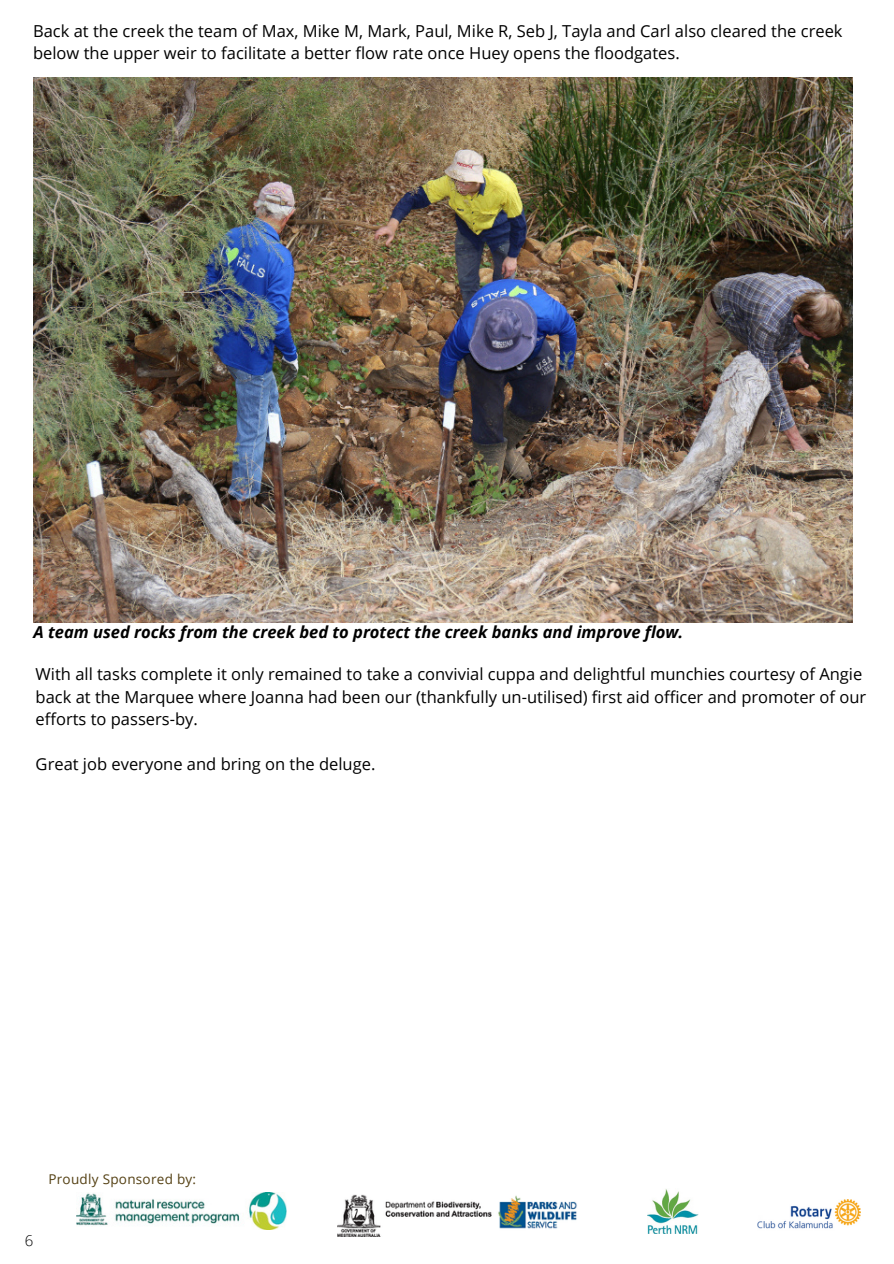
<style>
.page{position:relative;width:894px;height:1264px;background:#fff}
.page>*{position:absolute;margin:0;border:0;box-sizing:border-box;transform-origin:0 0}
.t1{font:16.5px/22.5px "Open Sans";color:#000}
.t2{font:italic 700 16.5px "Open Sans";color:#000}
.t3{font:300 15px "Open Sans";color:#000}
.t4{font:13.5px "Open Sans";letter-spacing:.02em;color:#544013}
</style>
<div class="page">
<img style="left:33px;top:77px;width:819px;height:546px">
<img style="left:647px;top:1189px;width:51px;height:44px">
<img style="left:76px;top:1192px;width:211px;height:37px">
<img style="left:757px;top:1199px;width:103px;height:30px">
<img style="left:337px;top:1194px;width:240px;height:42px">
<h1 class="t1" style="left:33px;top:19px;width:810px">Back at the creek the team of Max, Mike M, Mark, Paul, Mike R, Seb J, Tayla and Carl also cleared the creek below the upper weir to facilitate a better flow rate once Huey opens the floodgates.</h1>
<h2 class="t2" style="left:33px;top:621px;width:651px">A team used rocks from the creek bed to protect the creek banks and improve flow.</h2>
<h2 class="t1" style="left:36px;top:662px;width:831px">With all tasks complete it only remained to take a convivial cuppa and delightful munchies courtesy of Angie back at the Marquee where Joanna had been our (thankfully un-utilised) first aid officer and promoter of our efforts to passers-by.</h2>
<p class="t1" style="left:36px;top:752px;width:341px">Great job everyone and bring on the deluge.</p>
<p class="t4" style="left:48px;top:1169px;width:149px">Proudly Sponsored by:</p>
<p class="t3" style="left:25px;top:1229px;width:10px">6</p>
</div>
